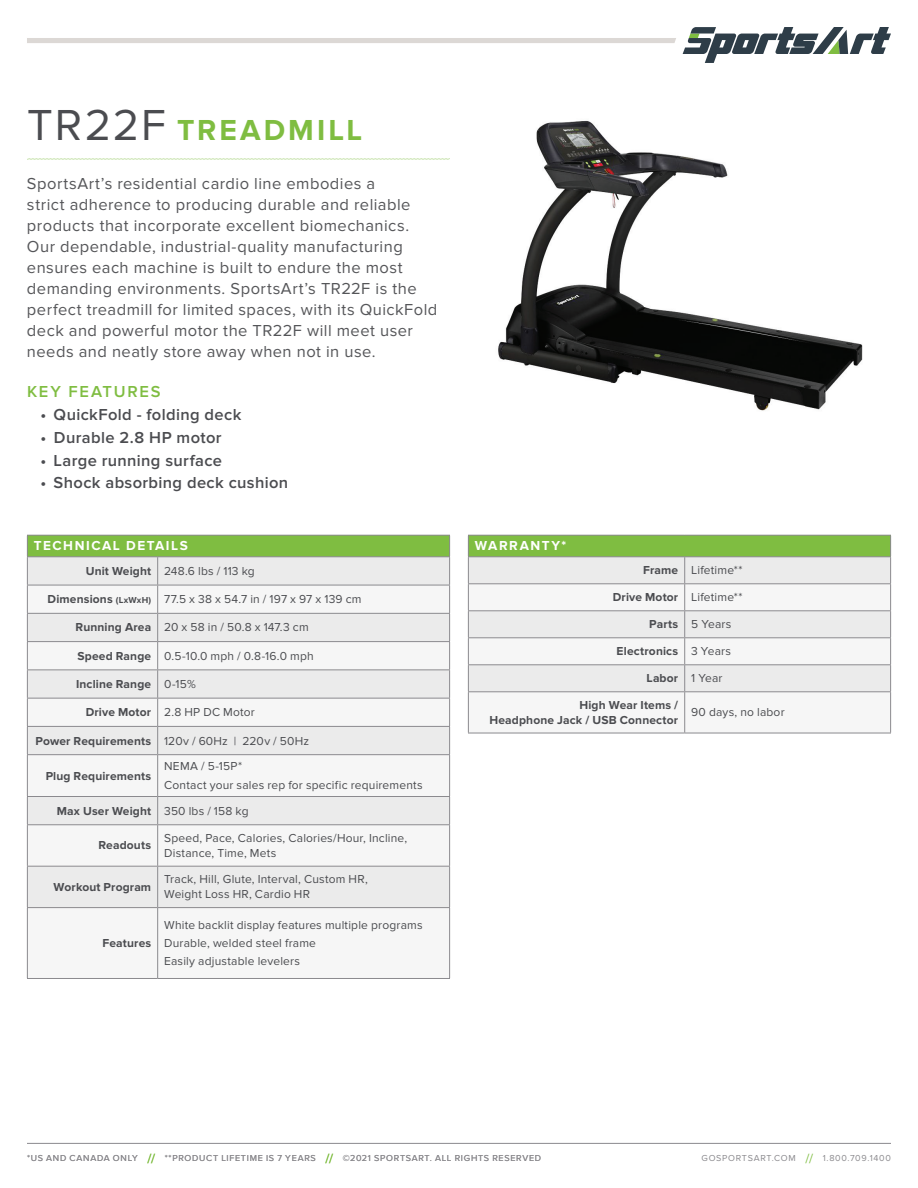
<style>
.page{position:relative;width:918px;height:1188px;background:#fff}
.page>*{position:absolute;margin:0;border:0;box-sizing:border-box;transform-origin:0 0}
.t1{font:700 30px "Proxima Nova";letter-spacing:.1em;color:#7fbd41}
.t2{font:16.5px/21px "Proxima Nova";letter-spacing:.03em;color:#555659}
.t3{font:600 16.5px "Proxima Nova";letter-spacing:.02em;color:#4b4c50}
.t4{font:600 16.5px "Proxima Nova";letter-spacing:.105em;color:#7fbd41}
.t5{font:700 13.5px "Proxima Nova";letter-spacing:.115em;color:#fff}
.t6{font:12px/18.3px "Proxima Nova";letter-spacing:.015em;color:#4b4c50}
.t7{font:700 12px/15px "Proxima Nova";letter-spacing:.01em;color:#4b4c50;text-align:right}
.t8{font:9px "Proxima Nova";letter-spacing:.08em;color:#8b8a8e}
.s1{font-weight:400;font-size:45px;color:#4b4c50}
.s2{font-weight:700}
.s3{font-weight:700;font-size:9px}
.s4{font-weight:400}
.s5{font-size:13.5px;color:#7fbd41}
</style>
<div class="page">
<hr style="left:27px;top:1143px;width:864px;height:1px;background:#8b8a8e">
<div style="left:27px;top:38px;width:649px;height:5px;background:#dcd8d5"></div>
<svg style="left:683px;top:27px;width:208px;height:36px"></svg>
<img style="left:498px;top:120px;width:365px;height:291px">
<div style="left:27px;top:535px;width:423px;height:22px;background:#7fbd41"></div>
<svg style="left:28px;top:557px;width:421px;height:28px;fill:#ebebeb"></svg>
<svg style="left:28px;top:586px;width:421px;height:392px;fill:#f6f6f6"></svg>
<hr style="left:27px;top:535px;width:131px;height:1px;background:#8b8a8e">
<hr style="left:158px;top:535px;width:292px;height:1px;background:#8b8a8e">
<hr style="left:27px;top:556px;width:131px;height:1px;background:#8b8a8e">
<hr style="left:158px;top:556px;width:292px;height:1px;background:#8b8a8e">
<hr style="left:27px;top:585px;width:131px;height:1px;background:#8b8a8e">
<hr style="left:158px;top:585px;width:292px;height:1px;background:#8b8a8e">
<hr style="left:27px;top:613px;width:131px;height:1px;background:#8b8a8e">
<hr style="left:158px;top:613px;width:292px;height:1px;background:#8b8a8e">
<hr style="left:27px;top:641px;width:131px;height:1px;background:#8b8a8e">
<hr style="left:158px;top:641px;width:292px;height:1px;background:#8b8a8e">
<hr style="left:27px;top:669px;width:131px;height:1px;background:#8b8a8e">
<hr style="left:158px;top:669px;width:292px;height:1px;background:#8b8a8e">
<hr style="left:27px;top:698px;width:131px;height:1px;background:#8b8a8e">
<hr style="left:158px;top:698px;width:292px;height:1px;background:#8b8a8e">
<hr style="left:27px;top:726px;width:131px;height:1px;background:#8b8a8e">
<svg style="left:27px;top:536px;width:1px;height:218px"></svg>
<hr style="left:158px;top:726px;width:292px;height:1px;background:#8b8a8e">
<svg style="left:157px;top:557px;width:1px;height:197px"></svg>
<svg style="left:449px;top:536px;width:1px;height:218px"></svg>
<hr style="left:27px;top:754px;width:131px;height:1px;background:#8b8a8e">
<hr style="left:27px;top:755px;width:1px;height:41px;background:#8b8a8e">
<hr style="left:158px;top:754px;width:292px;height:1px;background:#8b8a8e">
<hr style="left:157px;top:755px;width:1px;height:41px;background:#8b8a8e">
<hr style="left:449px;top:755px;width:1px;height:41px;background:#8b8a8e">
<svg style="left:27px;top:797px;width:1px;height:27px"></svg>
<svg style="left:157px;top:797px;width:1px;height:27px"></svg>
<svg style="left:449px;top:797px;width:1px;height:27px"></svg>
<hr style="left:27px;top:824px;width:131px;height:1px;background:#8b8a8e">
<hr style="left:27px;top:825px;width:1px;height:41px;background:#8b8a8e">
<hr style="left:158px;top:824px;width:292px;height:1px;background:#8b8a8e">
<hr style="left:157px;top:825px;width:1px;height:41px;background:#8b8a8e">
<hr style="left:449px;top:825px;width:1px;height:41px;background:#8b8a8e">
<hr style="left:27px;top:866px;width:131px;height:1px;background:#8b8a8e">
<hr style="left:27px;top:867px;width:1px;height:40px;background:#8b8a8e">
<hr style="left:158px;top:866px;width:292px;height:1px;background:#8b8a8e">
<hr style="left:157px;top:867px;width:1px;height:40px;background:#8b8a8e">
<hr style="left:449px;top:867px;width:1px;height:40px;background:#8b8a8e">
<hr style="left:27px;top:908px;width:1px;height:70px;background:#8b8a8e">
<hr style="left:157px;top:908px;width:1px;height:70px;background:#8b8a8e">
<hr style="left:449px;top:908px;width:1px;height:70px;background:#8b8a8e">
<hr style="left:27px;top:796px;width:131px;height:1px;background:#8b8a8e">
<hr style="left:158px;top:796px;width:292px;height:1px;background:#8b8a8e">
<hr style="left:27px;top:907px;width:131px;height:1px;background:#8b8a8e">
<hr style="left:158px;top:907px;width:292px;height:1px;background:#8b8a8e">
<hr style="left:27px;top:978px;width:131px;height:1px;background:#8b8a8e">
<hr style="left:158px;top:978px;width:292px;height:1px;background:#8b8a8e">
<svg style="left:27px;top:158px;width:423px;height:2px"></svg>
<div style="left:468px;top:535px;width:423px;height:22px;background:#7fbd41"></div>
<div style="left:469px;top:557px;width:421px;height:26px;background:#ebebeb"></div>
<svg style="left:469px;top:584px;width:421px;height:149px;fill:#f6f6f6"></svg>
<hr style="left:468px;top:535px;width:217px;height:1px;background:#8b8a8e">
<hr style="left:685px;top:535px;width:206px;height:1px;background:#8b8a8e">
<hr style="left:468px;top:556px;width:217px;height:1px;background:#8b8a8e">
<hr style="left:685px;top:556px;width:206px;height:1px;background:#8b8a8e">
<hr style="left:468px;top:583px;width:217px;height:1px;background:#8b8a8e">
<hr style="left:685px;top:583px;width:206px;height:1px;background:#8b8a8e">
<hr style="left:468px;top:610px;width:217px;height:1px;background:#8b8a8e">
<hr style="left:685px;top:610px;width:206px;height:1px;background:#8b8a8e">
<hr style="left:468px;top:637px;width:217px;height:1px;background:#8b8a8e">
<hr style="left:685px;top:637px;width:206px;height:1px;background:#8b8a8e">
<hr style="left:468px;top:664px;width:217px;height:1px;background:#8b8a8e">
<svg style="left:468px;top:536px;width:1px;height:155px"></svg>
<hr style="left:685px;top:664px;width:206px;height:1px;background:#8b8a8e">
<svg style="left:684px;top:557px;width:1px;height:134px"></svg>
<svg style="left:890px;top:536px;width:1px;height:155px"></svg>
<hr style="left:468px;top:691px;width:217px;height:1px;background:#8b8a8e">
<hr style="left:468px;top:692px;width:1px;height:41px;background:#8b8a8e">
<hr style="left:685px;top:691px;width:206px;height:1px;background:#8b8a8e">
<hr style="left:684px;top:692px;width:1px;height:41px;background:#8b8a8e">
<hr style="left:890px;top:692px;width:1px;height:41px;background:#8b8a8e">
<hr style="left:468px;top:733px;width:217px;height:1px;background:#8b8a8e">
<hr style="left:685px;top:733px;width:206px;height:1px;background:#8b8a8e">
<h1 class="t1" style="left:27px;top:113px;width:337px"><span class="s1">TR22F</span> TREADMILL</h1>
<p class="t2" style="left:27px;top:173px;width:412px">SportsArt’s residential cardio line embodies a<br>strict adherence to producing durable and reliable products that incorporate excellent biomechanics.<br>Our dependable, industrial-quality manufacturing ensures each machine is built to endure the most demanding environments. SportsArt’s TR22F is the perfect treadmill for limited spaces, with its QuickFold deck and powerful motor the TR22F will meet user needs and neatly store away when not in use.</p>
<h2 class="t4" style="left:27px;top:382px;width:135px">KEY FEATURES</h2>
<h2 class="t3" style="left:40px;top:405px;width:202px">• QuickFold - folding deck</h2>
<h2 class="t3" style="left:40px;top:428px;width:183px">• Durable 2.8 HP motor</h2>
<h2 class="t3" style="left:40px;top:451px;width:183px">• Large running surface</h2>
<h2 class="t3" style="left:40px;top:473px;width:249px">• Shock absorbing deck cushion</h2>
<p class="t5" style="left:34px;top:538px;width:156px">TECHNICAL DETAILS</p>
<p class="t6" style="left:86px;top:562px;width:171px"><span class="s2">Unit Weight</span> 248.6 lbs / 113 kg</p>
<p class="t6" style="left:48px;top:590px;width:315px"><span class="s2">Dimensions</span> <span class="s3">(LxWxH)</span> 77.5 x 38 x 54.7 in / 197 x 97 x 139 cm</p>
<p class="t6" style="left:76px;top:619px;width:235px"><span class="s2">Running Area</span> 20 x 58 in / 50.8 x 147.3 cm</p>
<p class="t6" style="left:77px;top:647px;width:238px"><span class="s2">Speed Range</span> 0.5-10.0 mph / 0.8-16.0 mph</p>
<p class="t7" style="left:76px;top:677px;width:121px">Incline Range <span class="s4">0-15%</span></p>
<p class="t6" style="left:86px;top:703px;width:171px"><span class="s2">Drive Motor</span> 2.8 HP DC Motor</p>
<p class="t6" style="left:36px;top:732px;width:275px"><span class="s2">Power Requirements</span> 120v / 60Hz | 220v / 50Hz</p>
<p class="t7" style="left:46px;top:768px;width:107px">Plug Requirements</p>
<p class="t6" style="left:164px;top:758px;width:260px">NEMA / 5-15P*<br>Contact your sales rep for specific requirements</p>
<p class="t7" style="left:57px;top:803px;width:193px">Max User Weight <span class="s4">350 lbs / 158 kg</span></p>
<p class="t7" style="left:98px;top:838px;width:54px">Readouts</p>
<p class="t6" style="left:164px;top:831px;width:245px;line-height:15px">Speed, Pace, Calories, Calories/Hour, Incline,<br>Distance, Time, Mets</p>
<p class="t7" style="left:54px;top:880px;width:99px">Workout Program</p>
<p class="t6" style="left:164px;top:872px;width:205px;line-height:15px">Track, Hill, Glute, Interval, Custom HR,<br>Weight Loss HR, Cardio HR</p>
<p class="t7" style="left:103px;top:936px;width:50px">Features</p>
<p class="t6" style="left:164px;top:916px;width:260px">White backlit display features multiple programs<br>Durable, welded steel frame<br>Easily adjustable levelers</p>
<p class="t5" style="left:475px;top:538px;width:93px">WARRANTY*</p>
<p class="t6" style="left:643px;top:561px;width:101px"><span class="s2">Frame</span> Lifetime**</p>
<p class="t7" style="left:613px;top:590px;width:131px">Drive Motor <span class="s4">Lifetime**</span></p>
<p class="t6" style="left:649px;top:615px;width:84px"><span class="s2">Parts</span> 5 Years</p>
<p class="t7" style="left:617px;top:644px;width:116px">Electronics <span class="s4">3 Years</span></p>
<p class="t7" style="left:647px;top:671px;width:77px">Labor <span class="s4">1 Year</span></p>
<p class="t7" style="left:489px;top:698px;width:190px">High Wear Items /<br>Headphone Jack / USB Connector</p>
<p class="t6" style="left:691px;top:703px;width:95px">90 days, no labor</p>
<p class="t8" style="left:27px;top:1153px;width:516px">*US AND CANADA ONLY <span class="s5">//</span> **PRODUCT LIFETIME IS 7 YEARS <span class="s5">//</span> ©2021 SPORTSART. ALL RIGHTS RESERVED</p>
<p class="t8" style="left:702px;top:1153px;width:191px">GOSPORTSART.COM <span class="s5">//</span> 1.800.709.1400</p>
</div>
